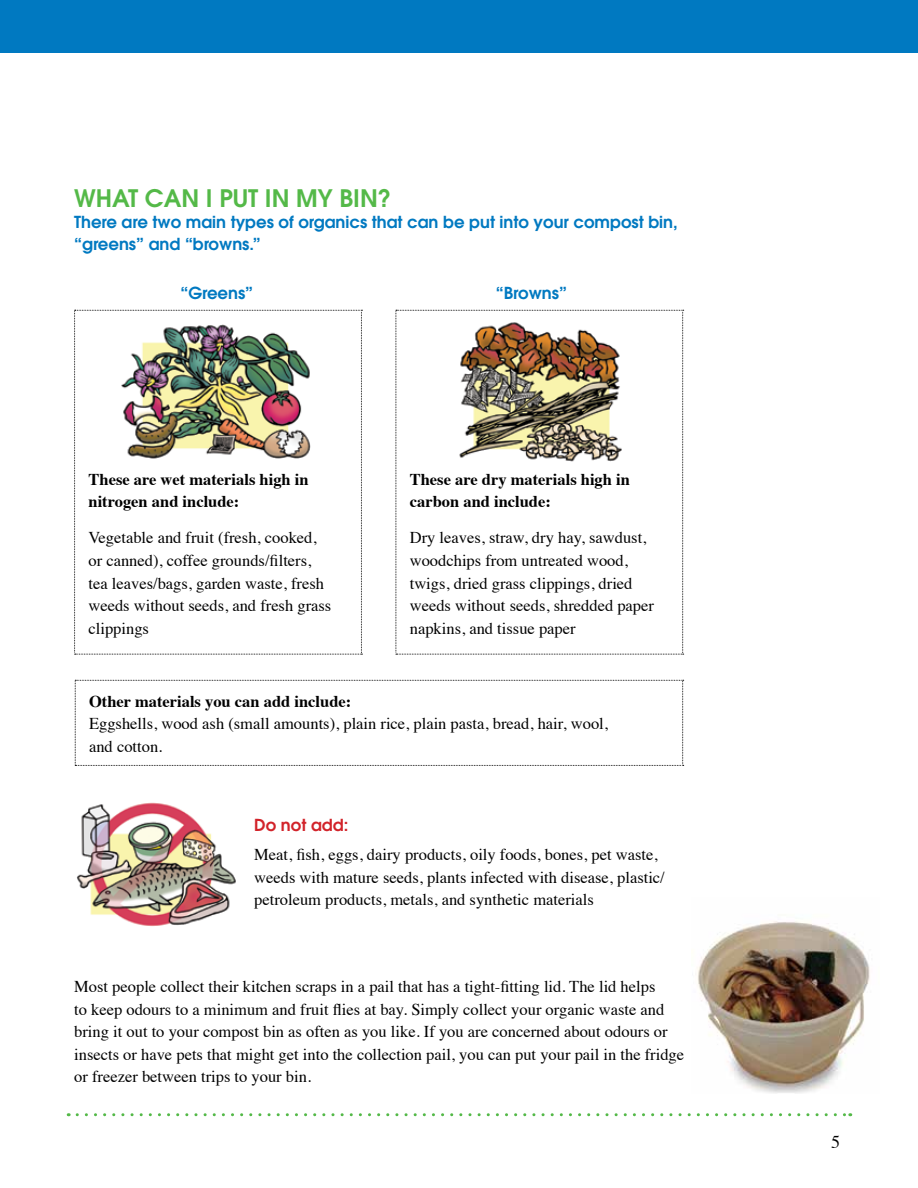
<style>
.page{position:relative;width:918px;height:1188px;background:#fff}
.page>*{position:absolute;margin:0;border:0;box-sizing:border-box;transform-origin:0 0}
.t1{font:600 24px "ITC Avant Garde Std";color:#54b948}
.t2{font:18px "Times";color:#000}
.t3{font:16.5px/22.5px "Times";color:#000}
.t4{font:700 16.5px/22.5px "Times";color:#000}
.t5{font:600 16.5px/22.5px "ITC Avant Garde Std";color:#0079c1}
.t6{font:600 16.5px "ITC Avant Garde Std";color:#d2232a}
</style>
<div class="page">
<svg style="left:77px;top:1113px;width:774px;height:3px"></svg>
<div style="left:0;top:0;width:918px;height:53px;background:#0079c1"></div>
<svg style="left:74px;top:310px;width:288px;height:345px"></svg>
<svg style="left:396px;top:310px;width:288px;height:345px"></svg>
<svg style="left:75px;top:680px;width:609px;height:86px"></svg>
<img style="left:455px;top:320px;width:170px;height:145px">
<img style="left:120px;top:323px;width:192px;height:138px">
<img style="left:76px;top:802px;width:160px;height:125px">
<img style="left:697px;top:921px;width:173px;height:172px">
<h1 class="t1" style="left:74px;top:182px;width:318px">WHAT CAN I PUT IN MY BIN?</h1>
<p class="t5" style="left:74px;top:210px;width:605px">There are two main types of organics that can be put into your compost bin, “greens” and “browns.”</p>
<p class="t5" style="left:180px;top:282px;width:74px">“Greens”</p>
<p class="t5" style="left:496px;top:282px;width:73px">“Browns”</p>
<p class="t4" style="left:88px;top:466px;width:222px">These are wet materials high in nitrogen and include:</p>
<p class="t3" style="left:88px;top:525px;width:244px">Vegetable and fruit (fresh, cooked, or canned), coffee grounds/filters, tea leaves/bags, garden waste, fresh weeds without seeds, and fresh grass clippings</p>
<p class="t4" style="left:410px;top:466px;width:222px">These are dry materials high in carbon and include:</p>
<p class="t3" style="left:410px;top:525px;width:246px">Dry leaves, straw, dry hay, sawdust, woodchips from untreated wood, twigs, dried grass clippings, dried weeds without seeds, shredded paper napkins, and tissue paper</p>
<p class="t4" style="left:89px;top:688px;width:264px">Other materials you can add include:</p>
<p class="t3" style="left:89px;top:711px;width:520px">Eggshells, wood ash (small amounts), plain rice, plain pasta, bread, hair, wool, and cotton.</p>
<p class="t6" style="left:254px;top:814px;width:96px">Do not add:</p>
<p class="t3" style="left:254px;top:842px;width:412px">Meat, fish, eggs, dairy products, oily foods, bones, pet waste, weeds with mature seeds, plants infected with disease, plastic/ petroleum products, metals, and synthetic materials</p>
<p class="t3" style="left:74px;top:974px;width:611px">Most people collect their kitchen scraps in a pail that has a tight-fitting lid. The lid helps<br>to keep odours to a minimum and fruit flies at bay. Simply collect your organic waste and bring it out to your compost bin as often as you like. If you are concerned about odours or insects or have pets that might get into the collection pail, you can put your pail in the fridge or freezer between trips to your bin.</p>
<p class="t2" style="left:831px;top:1125px;width:10px">5</p>
</div>
